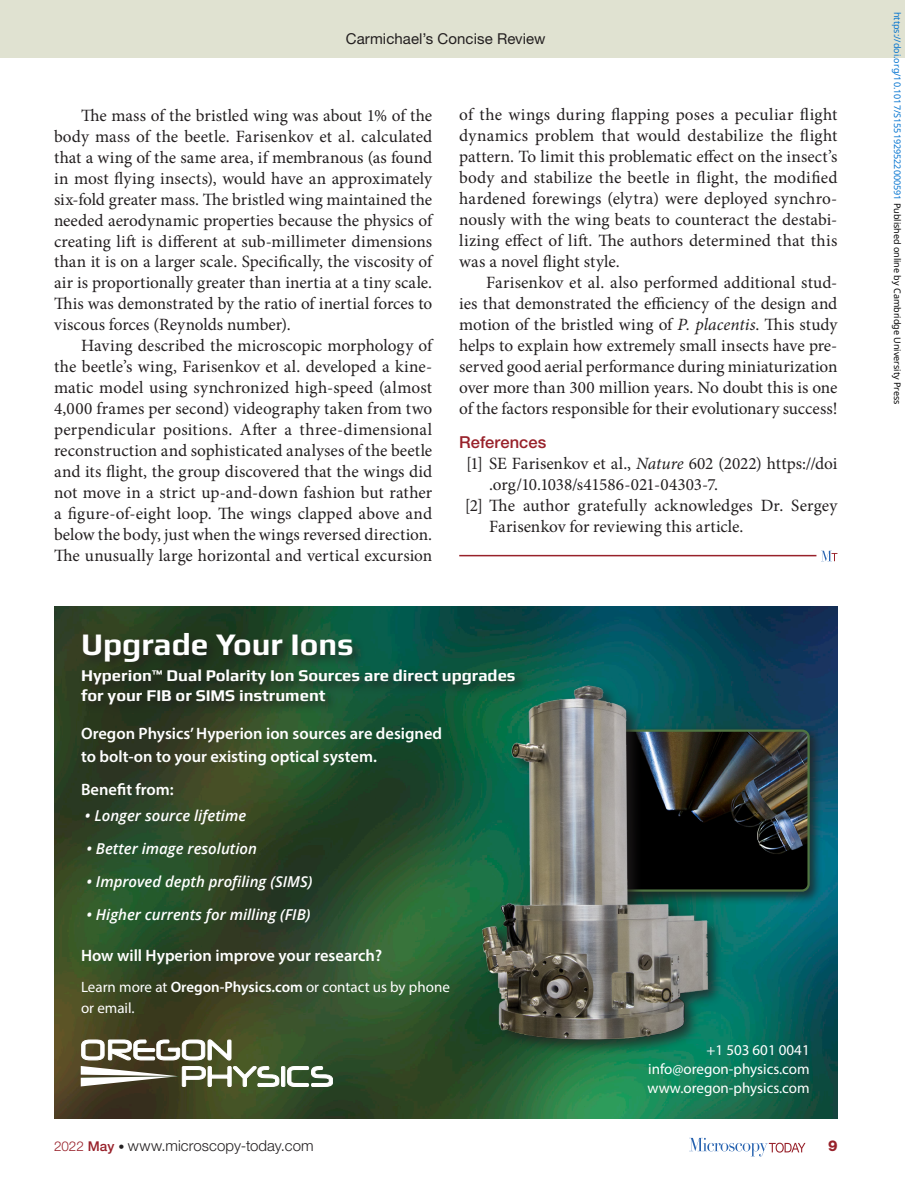
<style>
.page{position:relative;width:905px;height:1188px;background:#fff}
.page>*{position:absolute;margin:0;border:0;box-sizing:border-box;transform-origin:0 0}
.t1{font:700 31.5px "Play";color:#fff}
.t2{font:17.25px/21px "Minion Pro";color:#231f20;text-align:justify}
.t3{font:600 16.5px/22.5px "Myriad Pro";color:#fff}
.t4{font:700 16.5px/19.8px "Play";color:#fff}
.t5{font:500 16.5px "Helvetica Neue LT Std";letter-spacing:.005em;color:#98212a}
.t6{font:15px/18.8px "Myriad Pro";color:#fff;text-align:justify}
.t7{font:italic 600 15px "Open Sans";color:#fff}
.t8{font:300 15px "Helvetica Neue LT Std";letter-spacing:.005em;color:#231f20}
.t9{font:15px "Helvetica Neue LT Std";letter-spacing:.005em;color:#231f20}
.t10{font:800 15px "Helvetica Neue LT Std";color:#98212a}
.t11{font:9px "Noto Sans";color:#0172cf}
.s1{font-style:italic}
.s2{font-weight:600}
.s3{font-size:13.5px;color:#98212a}
.s4{font-weight:500;font-size:13.5px;color:#98212a}
.s5{font-size:12px}
.s6{color:#000}
</style>
<div class="page">
<div style="left:0;top:0;width:904px;height:58px;background:#e0e2d1"></div>
<svg style="left:689px;top:1138px;width:116px;height:18px"></svg>
<img style="left:54px;top:606px;width:783px;height:513px">
<svg style="left:81px;top:1040px;width:252px;height:47px"></svg>
<div style="left:79px;top:630px;width:448px;height:87px;background:#231f20;opacity:.75"></div>
<div style="left:598px;top:726px;width:224px;height:178px;background:#231f20;opacity:.75"></div>
<img style="left:723px;top:731px;width:85px;height:160px">
<div style="left:601px;top:730px;width:208px;height:162px;border:2px solid #4f7542;border-radius:7px"></div>
<div style="left:480px;top:683px;width:243px;height:372px;background:#231f20;opacity:.7"></div>
<img style="left:477px;top:678px;width:239px;height:375px">
<hr style="left:459px;top:555px;width:357px;height:1px;background:#98212a">
<svg style="left:822px;top:551px;width:15px;height:10px"></svg>
<p class="t9" style="left:346px;top:30px;width:201px">Carmichael’s Concise Review</p>
<p class="t2" style="left:54px;top:105px;width:380px;text-indent:27px">The mass of the bristled wing was about 1% of the body mass of the beetle. Farisenkov et al. calculated that a wing of the same area, if membranous (as found in most flying insects), would have an approximately six-fold greater mass. The bristled wing maintained the needed aerodynamic properties because the physics of creating lift is different at sub-millimeter dimensions than it is on a larger scale. Specifically, the viscosity of air is proportionally greater than inertia at a tiny scale.<br>This was demonstrated by the ratio of inertial forces to viscous forces (Reynolds number).</p>
<p class="t2" style="left:54px;top:336px;width:380px;text-indent:27px">Having described the microscopic morphology of the beetle’s wing, Farisenkov et al. developed a kine&shy;matic model using synchronized high-speed (almost 4,000 frames per second) videography taken from two perpendicular positions. After a three-dimensional reconstruction and sophisticated analyses of the beetle and its flight, the group discovered that the wings did not move in a strict up-and-down fashion but rather a figure-of-eight loop. The wings clapped above and below the body, just when the wings reversed direction.<br>The unusually large horizontal and vertical excursion</p>
<p class="t2" style="left:459px;top:104px;width:380px">of the wings during flapping poses a peculiar flight dynamics problem that would destabilize the flight pattern. To limit this problematic effect on the insect’s body and stabilize the beetle in flight, the modified hardened forewings (elytra) were deployed synchro&shy;nously with the wing beats to counteract the destabi&shy;lizing effect of lift. The authors determined that this was a novel flight style.</p>
<p class="t2" style="left:459px;top:272px;width:380px;text-indent:27px">Farisenkov et al. also performed additional stud&shy;ies that demonstrated the efficiency of the design and motion of the bristled wing of <span class="s1">P. placentis</span>. This study helps to explain how extremely small insects have pre&shy;served good aerial performance during miniaturization over more than 300 million years. No doubt this is one of the factors responsible for their evolutionary success!</p>
<p class="t5" style="left:459px;top:432px;width:89px">References</p>
<p class="t2" style="left:466px;top:453px;width:373px">[1] SE Farisenkov et al., <span class="s1">Nature</span> 602 (2022) https://doi</p>
<p class="t2" style="left:489px;top:474px;width:230px">.org/10.1038/s41586-021-04303-7.</p>
<p class="t2" style="left:464px;top:495px;width:374px">[2] The author gratefully acknowledges Dr. Sergey</p>
<p class="t2" style="left:489px;top:516px;width:255px">Farisenkov for reviewing this article.</p>
<h1 class="t1" style="left:81px;top:625px;width:274px">Upgrade Your Ions</h1>
<p class="t4" style="left:81px;top:666px;width:436px">Hyperion™ Dual Polarity Ion Sources are direct upgrades for your FIB or SIMS instrument</p>
<p class="t3" style="left:81px;top:722px;width:362px">Oregon Physics’ Hyperion ion sources are designed to bolt-on to your existing optical system.</p>
<p class="t3" style="left:81px;top:778px;width:94px">Benefit from:</p>
<p class="t7" style="left:85px;top:806px;width:163px">• Longer source lifetime</p>
<p class="t7" style="left:86px;top:839px;width:172px">• Better image resolution</p>
<p class="t7" style="left:86px;top:872px;width:227px">• Improved depth profiling (SIMS)</p>
<p class="t7" style="left:86px;top:905px;width:226px">• Higher currents for milling (FIB)</p>
<p class="t3" style="left:81px;top:944px;width:302px">How will Hyperion improve your research?</p>
<p class="t6" style="left:81px;top:976px;width:370px;line-height:21px">Learn more at <span class="s2">Oregon-Physics.com</span> or contact us by phone or email.</p>
<p class="t6" style="left:647px;top:1040px;width:164px;text-indent:59px">+1 503 601 0041 info@oregon-physics.com www.oregon-physics.com</p>
<p class="t8" style="left:54px;top:1137px;width:261px"><span class="s3">2022</span> <span class="s4">May</span> <span class="s5">•</span> www.microscopy-today.com</p>
<p class="t10" style="left:828px;top:1137px;width:11px">9</p>
<p class="t11" style="left:903px;top:12px;width:394px;rotate:90deg">https://doi.org/10.1017/S1551929522000591 <span class="s6">Published online by Cambridge University Press</span></p>
</div>
